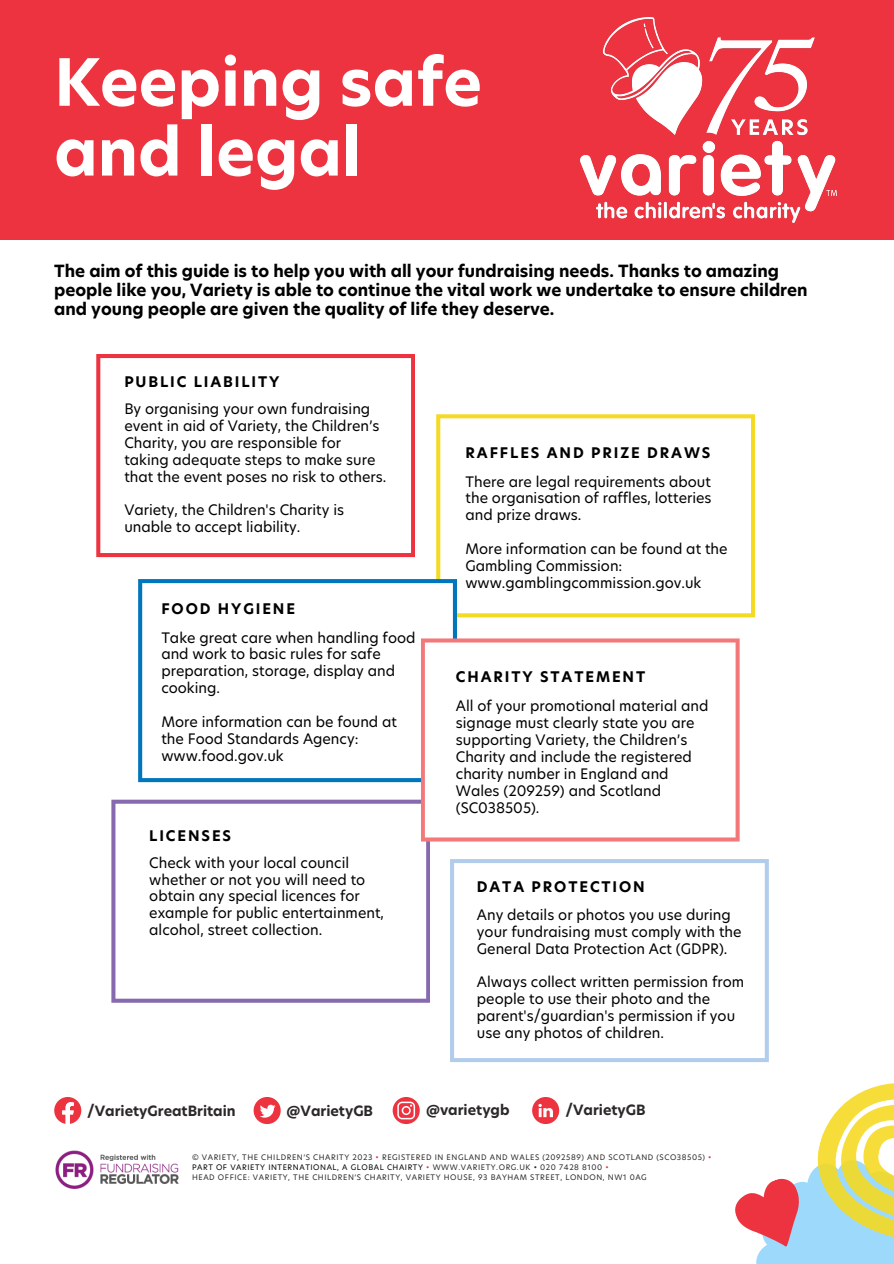
<style>
.page{position:relative;width:894px;height:1264px;background:#fff}
.page>*{position:absolute;margin:0;border:0;box-sizing:border-box;transform-origin:0 0}
.t1{font:700 63.75px/69.8px "New Hero";color:#fff}
.t2{font:700 16.5px/19.2px "New Hero";color:#000}
.t3{font:700 14.4px "New Hero";letter-spacing:.13em;color:#000}
.t4{font:14.25px/16.8px "New Hero";color:#000}
.t5{font:700 13.95px "New Hero";color:#2b2928}
.t6{font:7.5px "New Hero";letter-spacing:.075em;color:#2b2928}
.t7{font:7.5px "New Hero";letter-spacing:.075em;color:#000}
.s1{color:#ee3340}
.s2{color:#2b2928}
</style>
<div class="page">
<div style="left:0;top:0;width:893px;height:239px;background:#ee3340"></div>
<svg style="left:54px;top:1097px;width:27px;height:27px"></svg>
<svg style="left:253px;top:1097px;width:27px;height:27px"></svg>
<svg style="left:392px;top:1097px;width:27px;height:27px"></svg>
<svg style="left:532px;top:1097px;width:27px;height:27px"></svg>
<img style="left:55px;top:1150px;width:124px;height:39px">
<svg style="left:735px;top:1083px;width:158px;height:180px"></svg>
<svg style="left:450px;top:859px;width:318px;height:203px"></svg>
<svg style="left:96px;top:354px;width:319px;height:203px"></svg>
<svg style="left:436px;top:414px;width:318px;height:203px"></svg>
<svg style="left:138px;top:579px;width:319px;height:203px"></svg>
<svg style="left:111px;top:799px;width:319px;height:203px"></svg>
<svg style="left:420px;top:638px;width:319px;height:203px"></svg>
<img style="left:580px;top:17px;width:256px;height:205px">
<p class="t1" style="left:54px;top:48px;width:429px">Keeping safe and legal</p>
<p class="t2" style="left:54px;top:261px;width:754px">The aim of this guide is to help you with all your fundraising needs. Thanks to amazing people like you, Variety is able to continue the vital work we undertake to ensure children and young people are given the quality of life they deserve.</p>
<p class="t3" style="left:124px;top:372px;width:156px">PUBLIC LIABILITY</p>
<p class="t4" style="left:124px;top:400px;width:263px">By organising your own fundraising event in aid of Variety, the Children’s Charity, you are responsible for taking adequate steps to make sure that the event poses no risk to others.</p>
<p class="t4" style="left:124px;top:502px;width:221px">Variety, the Children's Charity is unable to accept liability.</p>
<p class="t3" style="left:161px;top:599px;width:135px">FOOD HYGIENE</p>
<p class="t4" style="left:161px;top:629px;width:255px">Take great care when handling food and work to basic rules for safe preparation, storage, display and cooking.</p>
<p class="t4" style="left:161px;top:713px;width:237px">More information can be found at the Food Standards Agency: www.food.gov.uk</p>
<p class="t3" style="left:149px;top:825px;width:83px">LICENSES</p>
<p class="t4" style="left:149px;top:854px;width:236px">Check with your local council whether or not you will need to obtain any special licences for example for public entertainment, alcohol, street collection.</p>
<p class="t3" style="left:465px;top:443px;width:246px">RAFFLES AND PRIZE DRAWS</p>
<p class="t4" style="left:465px;top:473px;width:247px;text-align:justify">There are legal requirements about the organisation of raffles, lotteries and prize draws.</p>
<p class="t4" style="left:465px;top:540px;width:263px">More information can be found at the<br>Gambling Commission: www.gamblingcommission.gov.uk</p>
<p class="t3" style="left:456px;top:666px;width:191px">CHARITY STATEMENT</p>
<p class="t4" style="left:456px;top:697px;width:254px">All of your promotional material and signage must clearly state you are supporting Variety, the Children’s<br>Charity and include the registered charity number in England and<br>Wales (209259) and Scotland (SC038505).</p>
<p class="t3" style="left:477px;top:876px;width:169px">DATA PROTECTION</p>
<p class="t4" style="left:477px;top:906px;width:266px">Any details or photos you use during your fundraising must comply with the<br>General Data Protection Act (GDPR).</p>
<p class="t4" style="left:477px;top:973px;width:268px">Always collect written permission from people to use their photo and the parent's/guardian's permission if you use any photos of children.</p>
<p class="t5" style="left:87px;top:1101px;width:150px">/VarietyGreatBritain</p>
<p class="t5" style="left:286px;top:1101px;width:88px">@VarietyGB</p>
<p class="t5" style="left:426px;top:1099px;width:85px">@varietygb</p>
<p class="t5" style="left:565px;top:1099px;width:82px">/VarietyGB</p>
<p class="t6" style="left:192px;top:1152px;width:521px">© VARIETY, THE CHILDREN’S CHARITY 2023 <span class="s1">•</span> REGISTERED IN ENGLAND AND WALES (2092589) AND SCOTLAND (SCO38505) <span class="s1">•</span></p>
<p class="t7" style="left:192px;top:1162px;width:418px">PART OF VARIETY INTERNATIONAL, A GLOBAL CHAIRTY <span class="s1">•</span> <span class="s2">WWW.VARIETY.ORG.UK • 020 7428 8100</span> <span class="s1">•</span></p>
<p class="t6" style="left:192px;top:1172px;width:456px">HEAD OFFICE: VARIETY, THE CHILDREN’S CHARITY, VARIETY HOUSE, 93 BAYHAM STREET, LONDON, NW1 0AG</p>
</div>
